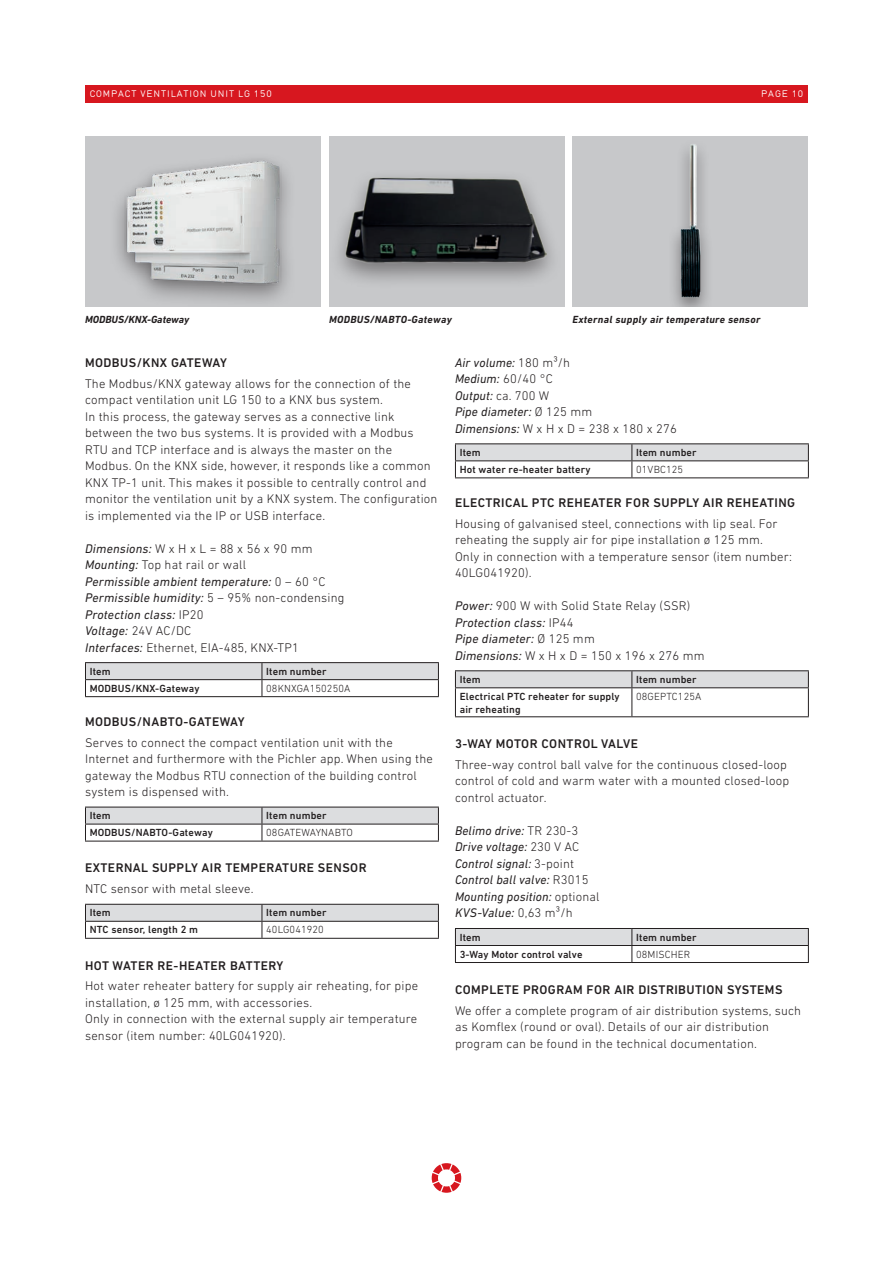
<style>
.page{position:relative;width:893px;height:1263px;background:#fff}
.page>*{position:absolute;margin:0;border:0;box-sizing:border-box;transform-origin:0 0}
.t1{font:300 12.75px/16.5px "DIN Next LT Pro";letter-spacing:.015em;color:#231f20}
.t2{font:italic 12.75px/16.5px "DIN Next LT Pro";letter-spacing:.01em;color:#231f20}
.t3{font:500 12.75px "DIN Next LT Pro";letter-spacing:.035em;color:#231f20}
.t4{font:500 10.5px/12.6px "DIN Next LT Pro";letter-spacing:.015em;color:#231f20}
.t5{font:300 10.5px "DIN Next LT Pro";letter-spacing:.015em;color:#231f20}
.t6{font:italic 700 10.5px "DIN Next LT Pro";letter-spacing:.03em;color:#231f20}
.t7{font:italic 700 10.5px "DIN Next LT Pro";color:#231f20}
.t8{font:9px "DIN17 SB";letter-spacing:.1em;color:#fff}
.s1{font-weight:300;font-style:normal}
.s2{font-weight:400;font-style:italic}
</style>
<div class="page">
<div style="left:85px;top:85px;width:723px;height:17px;background:#d7171f"></div>
<svg style="left:432px;top:1163px;width:29px;height:30px"></svg>
<hr style="left:85px;top:662px;width:177px;height:1px;background:#231f20">
<hr style="left:262px;top:662px;width:177px;height:1px;background:#231f20">
<hr style="left:85px;top:696px;width:177px;height:1px;background:#231f20">
<hr style="left:262px;top:696px;width:177px;height:1px;background:#231f20">
<svg style="left:85px;top:663px;width:354px;height:33px"></svg>
<hr style="left:85px;top:841px;width:177px;height:1px;background:#231f20">
<hr style="left:262px;top:841px;width:177px;height:1px;background:#231f20">
<svg style="left:85px;top:807px;width:354px;height:34px"></svg>
<hr style="left:85px;top:938px;width:177px;height:1px;background:#231f20">
<hr style="left:262px;top:938px;width:177px;height:1px;background:#231f20">
<svg style="left:85px;top:904px;width:354px;height:34px"></svg>
<hr style="left:455px;top:443px;width:177px;height:1px;background:#231f20">
<hr style="left:632px;top:443px;width:177px;height:1px;background:#231f20">
<svg style="left:455px;top:444px;width:354px;height:33px"></svg>
<hr style="left:455px;top:477px;width:177px;height:1px;background:#231f20">
<hr style="left:632px;top:477px;width:177px;height:1px;background:#231f20">
<hr style="left:455px;top:670px;width:177px;height:1px;background:#231f20">
<hr style="left:632px;top:670px;width:177px;height:1px;background:#231f20">
<svg style="left:455px;top:671px;width:354px;height:45px"></svg>
<hr style="left:455px;top:716px;width:177px;height:1px;background:#231f20">
<hr style="left:632px;top:716px;width:177px;height:1px;background:#231f20">
<svg style="left:455px;top:928px;width:354px;height:34px"></svg>
<hr style="left:455px;top:962px;width:177px;height:1px;background:#231f20">
<hr style="left:632px;top:962px;width:177px;height:1px;background:#231f20">
<div style="left:85px;top:136px;width:235px;height:170px;background:#c7c8ca"></div>
<div style="left:108px;top:151px;width:189px;height:155px;background:#231f20;opacity:.5"></div>
<img style="left:124px;top:158px;width:157px;height:128px">
<div style="left:329px;top:136px;width:236px;height:170px;background:#c7c8ca"></div>
<div style="left:329px;top:168px;width:234px;height:122px;background:#231f20;opacity:.5"></div>
<img style="left:345px;top:173px;width:204px;height:96px">
<div style="left:573px;top:136px;width:235px;height:170px;background:#c7c8ca"></div>
<div style="left:667px;top:138px;width:47px;height:168px;background:#231f20;opacity:.5"></div>
<img style="left:667px;top:141px;width:47px;height:160px">
<p class="t8" style="left:90px;top:88px;width:183px">COMPACT VENTILATION UNIT LG 150</p>
<p class="t8" style="left:761px;top:88px;width:44px">PAGE 10</p>
<p class="t7" style="left:85px;top:313px;width:106px">MODBUS/KNX-Gateway</p>
<p class="t6" style="left:329px;top:313px;width:124px">MODBUS/NABTO-Gateway</p>
<p class="t6" style="left:572px;top:313px;width:189px">External supply air temperature sensor</p>
<p class="t3" style="left:85px;top:355px;width:143px">MODBUS/KNX GATEWAY</p>
<p class="t1" style="left:85px;top:375px;width:354px">The Modbus/KNX gateway allows for the connection of the compact ventilation unit LG 150 to a KNX bus system.<br>In this process, the gateway serves as a connective link between the two bus systems. It is provided with a Modbus RTU and TCP interface and is always the master on the Modbus. On the KNX side, however, it responds like a common KNX TP-1 unit. This makes it possible to centrally control and monitor the ventilation unit by a KNX system. The configuration is implemented via the IP or USB interface.</p>
<p class="t2" style="left:85px;top:540px;width:261px">Dimensions: <span class="s1">W x H x L = 88 x 56 x 90 mm </span>Mounting: <span class="s1">Top hat rail or wall<br></span>Permissible ambient temperature: <span class="s1">0 – 60 °C </span>Permissible humidity: <span class="s1">5 – 95% non-condensing </span>Protection class: <span class="s1">IP20<br></span>Voltage: <span class="s1">24V AC/DC<br></span>Interfaces: <span class="s1">Ethernet, EIA-485, KNX-TP1</span></p>
<p class="t4" style="left:90px;top:665px;width:22px">Item</p>
<p class="t4" style="left:266px;top:665px;width:62px">Item number</p>
<p class="t4" style="left:90px;top:682px;width:111px">MODBUS/KNX-Gateway</p>
<p class="t5" style="left:266px;top:682px;width:86px">08KNXGA150250A</p>
<p class="t3" style="left:85px;top:714px;width:161px">MODBUS/NABTO-GATEWAY</p>
<p class="t1" style="left:85px;top:734px;width:349px">Serves to connect the compact ventilation unit with the Internet and furthermore with the Pichler app. When using the gateway the Modbus RTU connection of the building control system is dispensed with.</p>
<p class="t4" style="left:90px;top:809px;width:22px">Item</p>
<p class="t4" style="left:266px;top:809px;width:62px">Item number</p>
<p class="t4" style="left:90px;top:826px;width:125px">MODBUS/NABTO-Gateway</p>
<p class="t5" style="left:266px;top:827px;width:88px">08GATEWAYNABTO</p>
<p class="t3" style="left:85px;top:861px;width:283px">EXTERNAL SUPPLY AIR TEMPERATURE SENSOR</p>
<p class="t1" style="left:85px;top:880px;width:170px">NTC sensor with metal sleeve.</p>
<p class="t4" style="left:90px;top:906px;width:22px">Item</p>
<p class="t4" style="left:266px;top:906px;width:62px">Item number</p>
<p class="t4" style="left:90px;top:923px;width:110px">NTC sensor, length 2 m</p>
<p class="t5" style="left:266px;top:924px;width:59px">40LG041920</p>
<p class="t3" style="left:85px;top:958px;width:200px">HOT WATER RE-HEATER BATTERY</p>
<p class="t1" style="left:85px;top:978px;width:335px">Hot water reheater battery for supply air reheating, for pipe installation, ø 125 mm, with accessories.<br>Only in connection with the external supply air temperature sensor (item number: 40LG041920).</p>
<p class="t2" style="left:455px;top:354px;width:224px">Air volume: <span class="s1">180 m³/h<br></span>Medium: <span class="s1">60/40 °C<br></span>Output: <span class="s1">ca. 700 W<br></span>Pipe diameter: <span class="s1">Ø 125 mm<br></span>Dimensions: <span class="s1">W x H x D = 238 x 180 x 276</span></p>
<p class="t4" style="left:460px;top:446px;width:22px">Item</p>
<p class="t4" style="left:636px;top:446px;width:62px">Item number</p>
<p class="t4" style="left:460px;top:463px;width:132px">Hot water re-heater battery</p>
<p class="t5" style="left:636px;top:463px;width:49px">01VBC125</p>
<p class="t3" style="left:455px;top:495px;width:342px">ELECTRICAL PTC REHEATER FOR SUPPLY AIR REHEATING</p>
<p class="t1" style="left:455px;top:515px;width:338px">Housing of galvanised steel, connections with lip seal. For reheating the supply air for pipe installation ø 125 mm.<br>Only in connection with a temperature sensor (item number:<br>40LG041920).</p>
<p class="t1" style="left:455px;top:597px;width:251px"><span class="s2">Power:</span> 900 W with Solid State Relay (SSR)<br><span class="s2">Protection class:</span> IP44<br><span class="s2">Pipe diameter:</span> Ø 125 mm<br><span class="s2">Dimensions:</span> W x H x D = 150 x 196 x 276 mm</p>
<p class="t4" style="left:460px;top:673px;width:22px">Item</p>
<p class="t4" style="left:636px;top:673px;width:62px">Item number</p>
<p class="t4" style="left:460px;top:690px;width:162px">Electrical PTC reheater for supply air reheating</p>
<p class="t5" style="left:636px;top:690px;width:67px">08GEPTC125A</p>
<p class="t3" style="left:455px;top:736px;width:185px">3-WAY MOTOR CONTROL VALVE</p>
<p class="t1" style="left:455px;top:756px;width:336px">Three-way control ball valve for the continuous closed-loop control of cold and warm water with a mounted closed-loop control actuator.</p>
<p class="t2" style="left:455px;top:822px;width:146px">Belimo drive: <span class="s1">TR 230-3<br></span>Drive voltage: <span class="s1">230 V AC<br></span>Control signal: <span class="s1">3-point<br></span>Control ball valve: <span class="s1">R3015<br></span>Mounting position: <span class="s1">optional<br></span>KVS-Value: <span class="s1">0,63 m³/h</span></p>
<p class="t4" style="left:460px;top:931px;width:22px">Item</p>
<p class="t4" style="left:636px;top:931px;width:62px">Item number</p>
<p class="t4" style="left:460px;top:948px;width:124px">3-Way Motor control valve</p>
<p class="t5" style="left:636px;top:948px;width:56px">08MISCHER</p>
<p class="t3" style="left:455px;top:982px;width:329px">COMPLETE PROGRAM FOR AIR DISTRIBUTION SYSTEMS</p>
<p class="t1" style="left:455px;top:1002px;width:348px">We offer a complete program of air distribution systems, such as Komflex (round or oval). Details of our air distribution program can be found in the technical documentation.</p>
</div>
